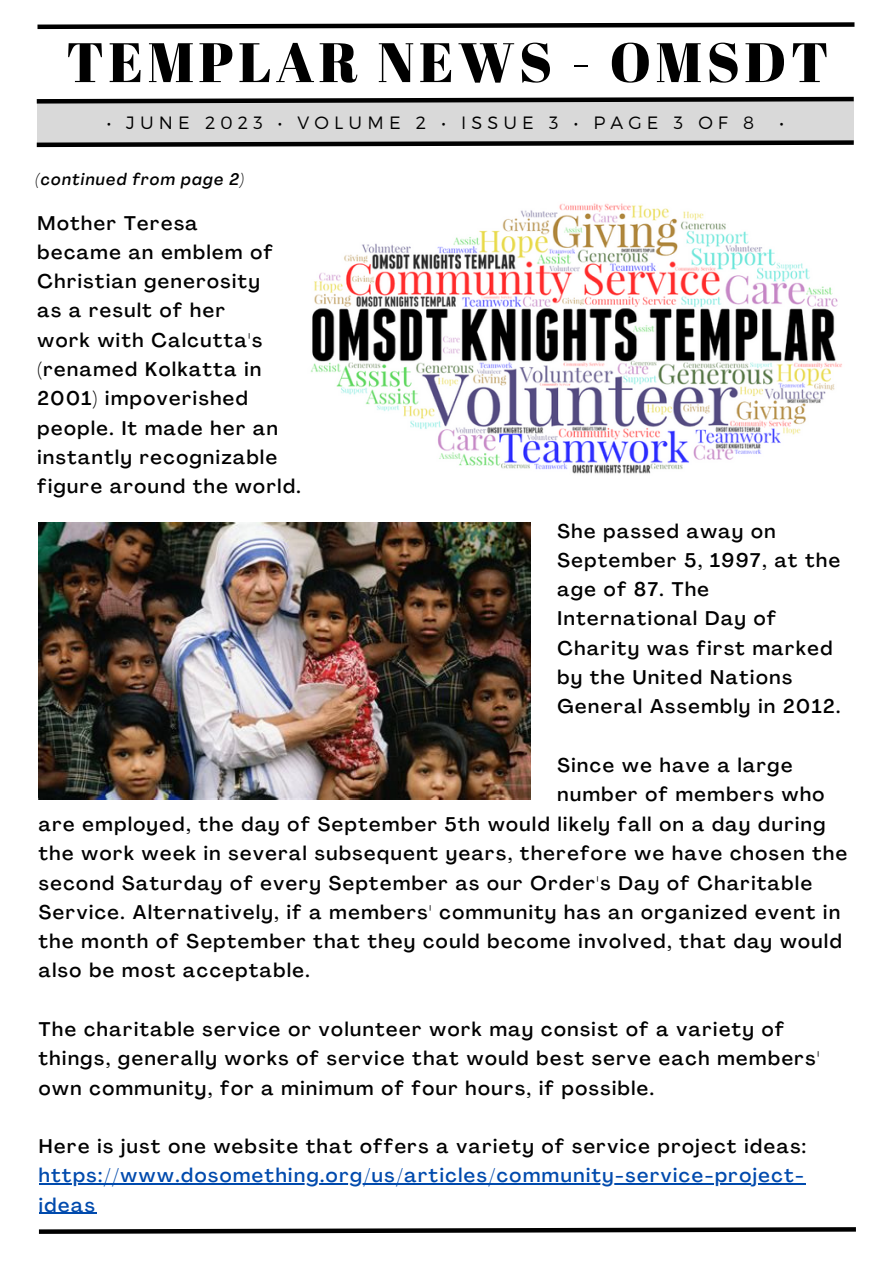
<style>
.page{position:relative;width:894px;height:1264px;background:#fff}
.page>*{position:absolute;margin:0;border:0;box-sizing:border-box;transform-origin:0 0}
.t1{font:55.5px "Abril Fatface";letter-spacing:.08em;color:#000}
.t2{font:500 19.5px/29.2px "Agrandir";letter-spacing:.08em;color:#000}
.t3{font:500 19.5px/29.2px "Agrandir";letter-spacing:.08em;color:#004aad;text-align:justify}
.t4{font:300 17.85px "Montserrat";letter-spacing:.29em;color:#000}
.t5{font:italic 500 16.5px "Agrandir";letter-spacing:.08em;color:#000}
.s1{color:#000}
</style>
<div class="page">
<svg style="left:37px;top:22px;width:818px;height:8px"></svg>
<div style="left:37px;top:101px;width:816px;height:42px;background:#d9d9d9"></div>
<svg style="left:36px;top:138px;width:818px;height:10px"></svg>
<svg style="left:36px;top:96px;width:818px;height:10px"></svg>
<svg style="left:38px;top:1227px;width:818px;height:7px"></svg>
<img style="left:310px;top:203px;width:532px;height:271px">
<hr style="left:39px;top:1183px;width:766px;height:1px;background:#004aad">
<hr style="left:39px;top:1212px;width:57px;height:1px;background:#004aad">
<img style="left:39px;top:522px;width:491px;height:277px">
<p class="t1" style="left:66px;top:23px;width:763px">TEMPLAR NEWS - OMSDT</p>
<p class="t4" style="left:107px;top:111px;width:649px">• JUNE 2023 • VOLUME 2 • ISSUE 3 • PAGE 3 OF 8</p>
<p class="t4" style="left:779px;top:111px;width:6px">•</p>
<p class="t5" style="left:36px;top:173px;width:210px">(continued from page 2)</p>
<p class="t2" style="left:37px;top:210px;width:265px">Mother Teresa<br>became an emblem of<br>Christian generosity<br>as a result of her<br>work with Calcutta's (renamed Kolkatta in<br>2001) impoverished people. It made her an instantly recognizable figure around the world.</p>
<p class="t2" style="left:557px;top:518px;width:284px">She passed away on<br>September 5, 1997, at the age of 87. The<br>International Day of<br>Charity was first marked by the United Nations<br>General Assembly in 2012.</p>
<p class="t2" style="left:557px;top:752px;width:268px">Since we have a large number of members who</p>
<p class="t2" style="left:39px;top:811px;width:809px">are employed, the day of September 5th would likely fall on a day during the work week in several subsequent years, therefore we have chosen the second Saturday of every September as our Order's Day of Charitable Service. Alternatively, if a members' community has an organized event in the month of September that they could become involved, that day would also be most acceptable.</p>
<p class="t2" style="left:39px;top:1016px;width:781px">The charitable service or volunteer work may consist of a variety of things, generally works of service that would best serve each members' own community, for a minimum of four hours, if possible.</p>
<p class="t3" style="left:39px;top:1133px;width:768px"><span class="s1">Here is just one website that offers a variety of service project ideas: </span>https://www.dosomething.org/us/articles/community-service-project&shy;ideas</p>
</div>
